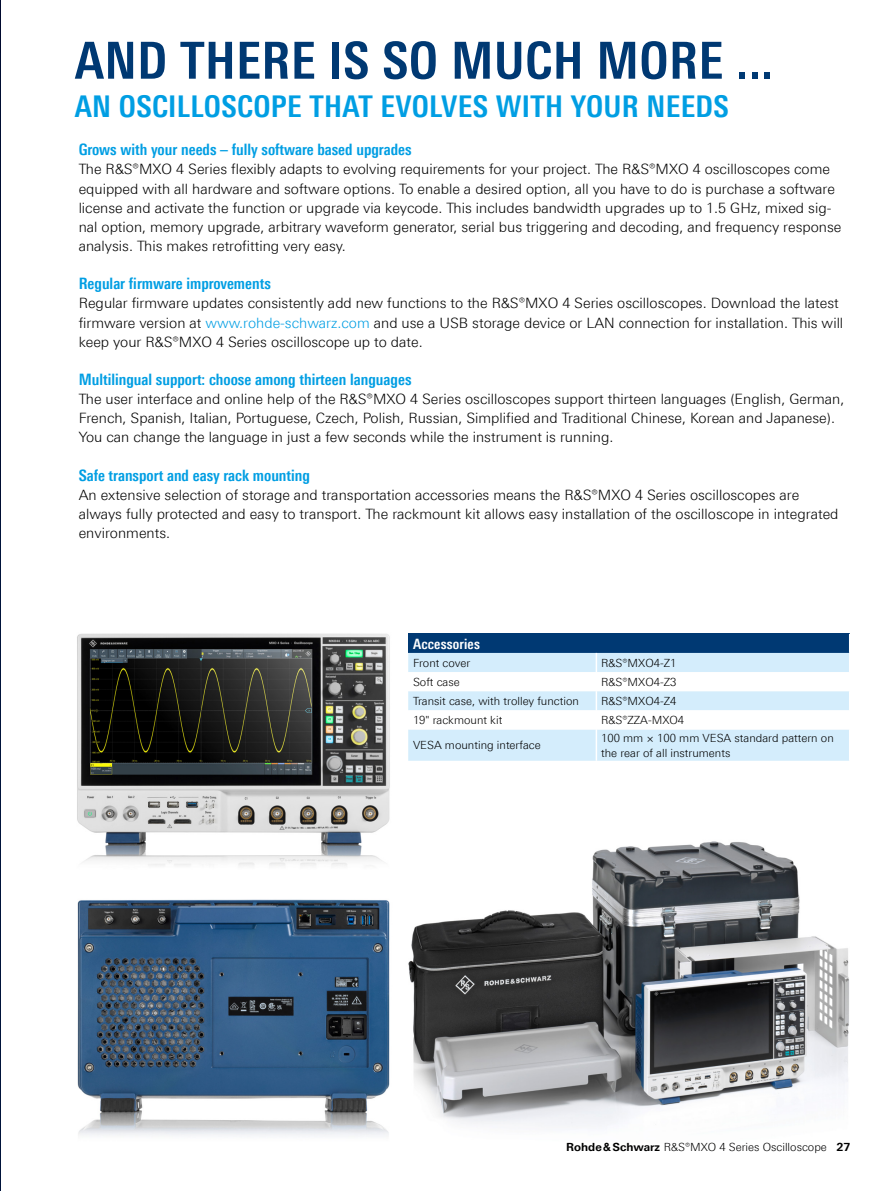
<style>
.page{position:relative;width:893px;height:1191px;background:#fff}
.page>*{position:absolute;margin:0;border:0;box-sizing:border-box;transform-origin:0 0}
.Seiten_Headline_34Pt_blauIVZ_Overview{font:700 51px "Linotype Univers 620 Cn";letter-spacing:.01em;color:#003973}
.Seiten_Headline_20Pt_cyan{font:700 30px "Linotype Univers 620 Cn";letter-spacing:.01em;color:#009ee3}
.Absatzfett_cyan{font:700 15.75px "Linotype Univers 620 Cn";color:#009ee3}
.Haupttext_ohne_Abstand{font:300 14.25px/19.2px "Linotype Univers 330";color:#000}
.Tabellenueberschrift{font:700 14.25px "Linotype Univers 620 Cn";letter-spacing:.015em;color:#fff}
.Tabelletext{font:300 11.25px/14.7px "Linotype Univers 330";color:#000}
.s1{color:#009ee3}
.s2{font-family:"Linotype Univers 630";font-weight:700}
</style>
<div class="page">
<svg style="left:0;top:0;width:1px;height:1191px"></svg>
<img style="left:77px;top:633px;width:373px;height:233px">
<img style="left:77px;top:899px;width:313px;height:237px">
<img style="left:399px;top:713px;width:450px;height:414px">
<div style="left:408px;top:729px;width:441px;height:31px;background:#d4edfc"></div>
<hr style="left:596px;top:729px;width:1px;height:31px;background:#fff">
<svg style="left:408px;top:634px;width:442px;height:95px"></svg>
<p class="Seiten_Headline_34Pt_blauIVZ_Overview" style="left:75px;top:30px;width:700px">AND THERE IS SO MUCH MORE ...</p>
<p class="Seiten_Headline_20Pt_cyan" style="left:75px;top:88px;width:655px">AN OSCILLOSCOPE THAT EVOLVES WITH YOUR NEEDS</p>
<p class="Absatzfett_cyan" style="left:79px;top:140px;width:334px">Grows with your needs – fully software based upgrades</p>
<p class="Haupttext_ohne_Abstand" style="left:79px;top:160px;width:764px">The R&amp;S®MXO 4 Series flexibly adapts to evolving requirements for your project. The R&amp;S®MXO 4 oscilloscopes come equipped with all hardware and software options. To enable a desired option, all you have to do is purchase a software license and activate the function or upgrade via keycode. This includes bandwidth upgrades up to 1.5 GHz, mixed sig&shy;nal option, memory upgrade, arbitrary waveform generator, serial bus triggering and decoding, and frequency response analysis. This makes retrofitting very easy.</p>
<p class="Absatzfett_cyan" style="left:79px;top:274px;width:194px">Regular firmware improvements</p>
<p class="Haupttext_ohne_Abstand" style="left:79px;top:293px;width:766px">Regular firmware updates consistently add new functions to the R&amp;S®MXO 4 Series oscilloscopes. Download the latest firmware version at <span class="s1">www.rohde-schwarz.com</span> and use a USB storage device or LAN connection for installation. This will keep your R&amp;S®MXO 4 Series oscilloscope up to date.</p>
<p class="Absatzfett_cyan" style="left:79px;top:370px;width:334px">Multilingual support: choose among thirteen languages</p>
<p class="Haupttext_ohne_Abstand" style="left:79px;top:389px;width:767px">The user interface and online help of the R&amp;S®MXO 4 Series oscilloscopes support thirteen languages (English, German,<br>French, Spanish, Italian, Portuguese, Czech, Polish, Russian, Simplified and Traditional Chinese, Korean and Japanese).<br>You can change the language in just a few seconds while the instrument is running.</p>
<p class="Absatzfett_cyan" style="left:79px;top:466px;width:233px">Safe transport and easy rack mounting</p>
<p class="Haupttext_ohne_Abstand" style="left:79px;top:485px;width:761px">An extensive selection of storage and transportation accessories means the R&amp;S®MXO 4 Series oscilloscopes are always fully protected and easy to transport. The rackmount kit allows easy installation of the oscilloscope in integrated environments.</p>
<p class="Tabellenueberschrift" style="left:413px;top:635px;width:68px">Accessories</p>
<p class="Tabelletext" style="left:413px;top:655px;width:59px">Front cover</p>
<p class="Tabelletext" style="left:601px;top:655px;width:77px">R&amp;S®MXO4-Z1</p>
<p class="Tabelletext" style="left:413px;top:674px;width:48px">Soft case</p>
<p class="Tabelletext" style="left:601px;top:674px;width:77px">R&amp;S®MXO4-Z3</p>
<p class="Tabelletext" style="left:413px;top:693px;width:167px">Transit case, with trolley function</p>
<p class="Tabelletext" style="left:601px;top:693px;width:77px">R&amp;S®MXO4-Z4</p>
<p class="Tabelletext" style="left:413px;top:712px;width:91px">19" rackmount kit</p>
<p class="Tabelletext" style="left:601px;top:712px;width:85px">R&amp;S®ZZA-MXO4</p>
<p class="Tabelletext" style="left:413px;top:737px;width:129px">VESA mounting interface</p>
<p class="Tabelletext" style="left:601px;top:730px;width:234px">100 mm × 100 mm VESA standard pattern on the rear of all instruments</p>
<p class="Tabelletext" style="left:566px;top:1139px;width:286px"><span class="s2">Rohde&amp;Schwarz</span> R&amp;S®MXO 4 Series Oscilloscope <span class="s2">27</span></p>
</div>
